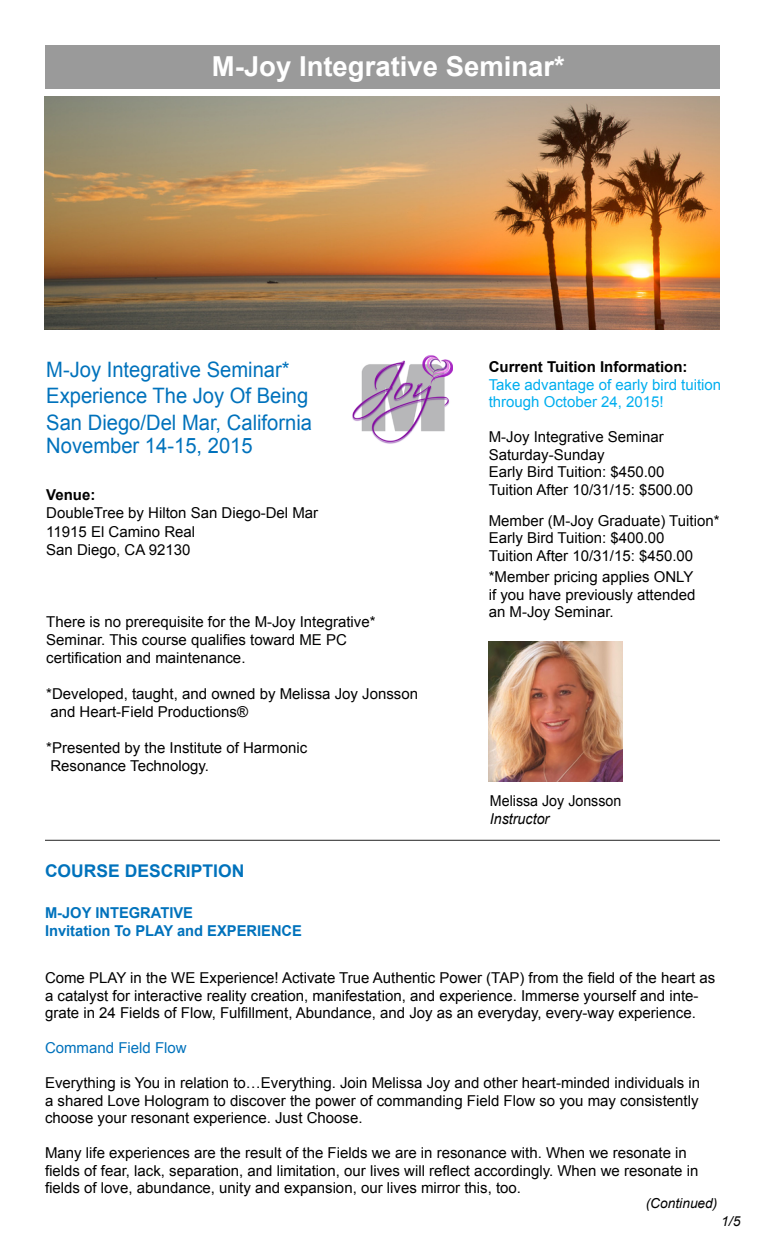
<style>
.page{position:relative;width:765px;height:1260px;background:#fff}
.page>*{position:absolute;margin:0;border:0;box-sizing:border-box;transform-origin:0 0}
.t1{font:700 27.5px "Arial";color:#fff}
.t2{font:21.25px/26.2px "Arial";color:#0072bc;scale:.95 1}
.t3{font:700 17.5px "Arial";color:#0072bc}
.t4{font:15px/17.5px "Arial";color:#000}
.t5{font:15px/17.5px "Arial";color:#00aeef}
.t6{font:700 15px/18px "Arial";color:#0072bc}
.t7{font:700 15px "Arial";color:#000}
.t8{font:15px "Arial";color:#000;scale:.95 1}
.t9{font:15px "Arial";color:#0072bc}
.t10{font:italic 15px "Arial";color:#000;scale:.95 1}
.t11{font:italic 13.75px "Arial";color:#000}
</style>
<div class="page">
<hr style="left:45px;top:840px;width:675px;height:1px;background:#000">
<div style="left:45px;top:45px;width:675px;height:43px;background:#9a9a9a"></div>
<img style="left:352px;top:355px;width:101px;height:89px">
<img style="left:489px;top:641px;width:134px;height:141px">
<img style="left:45px;top:96px;width:675px;height:233px">
<h1 class="t1" style="left:212px;top:48px;width:355px">M-Joy Integrative Seminar*</h1>
<h2 class="t2" style="left:46px;top:357px;width:281px">M-Joy Integrative Seminar*<br>Experience The Joy Of Being<br>San Diego/Del Mar, California</h2>
<h2 class="t2" style="left:46px;top:433px;width:219px">November 14-15, 2015</h2>
<p class="t7" style="left:46px;top:485px;width:51px">Venue:</p>
<p class="t4" style="left:46px;top:504px;width:274px;line-height:18.1px">DoubleTree by Hilton San Diego-Del Mar<br>11915 El Camino Real<br>San Diego, CA 92130</p>
<p class="t4" style="left:46px;top:613px;width:331px;line-height:18px">There is no prerequisite for the M-Joy Integrative*<br>Seminar. This course qualifies toward ME PC certification and maintenance.</p>
<p class="t4" style="left:46px;top:685px;width:373px;line-height:18px">*Developed, taught, and owned by Melissa Joy Jonsson and Heart-Field Productions®</p>
<p class="t4" style="left:46px;top:739px;width:262px;line-height:18px">*Presented by the Institute of Harmonic<br>Resonance Technology.</p>
<p class="t3" style="left:45px;top:859px;width:201px">COURSE DESCRIPTION</p>
<p class="t6" style="left:45px;top:905px;width:259px">M-JOY INTEGRATIVE<br>Invitation To PLAY and EXPERIENCE</p>
<p class="t7" style="left:489px;top:357px;width:200px">Current Tuition Information:</p>
<p class="t5" style="left:489px;top:376px;width:234px">Take advantage of early bird tuition through October 24, 2015!</p>
<p class="t4" style="left:489px;top:428px;width:206px">M-Joy Integrative Seminar<br>Saturday-Sunday<br>Early Bird Tuition: $450.00<br>Tuition After 10/31/15: $500.00</p>
<p class="t4" style="left:489px;top:512px;width:232px">Member (M-Joy Graduate) Tuition*<br>Early Bird Tuition: $400.00<br>Tuition After 10/31/15: $450.00</p>
<p class="t4" style="left:489px;top:568px;width:208px">*Member pricing applies ONLY if you have previously attended an M-Joy Seminar.</p>
<p class="t8" style="left:490px;top:791px;width:140px">Melissa Joy Jonsson</p>
<p class="t10" style="left:490px;top:809px;width:64px">Instructor</p>
<p class="t4" style="left:45px;top:969px;width:672px">Come PLAY in the WE Experience! Activate True Authentic Power (TAP) from the field of the heart as a catalyst for interactive reality creation, manifestation, and experience. Immerse yourself and inte&shy;grate in 24 Fields of Flow, Fulfillment, Abundance, and Joy as an everyday, every-way experience.</p>
<p class="t9" style="left:45px;top:1038px;width:143px">Command Field Flow</p>
<p class="t4" style="left:45px;top:1074px;width:657px;text-align:justify">Everything is You in relation to…Everything. Join Melissa Joy and other heart-minded individuals in a shared Love Hologram to discover the power of commanding Field Flow so you may consistently choose your resonant experience. Just Choose.</p>
<p class="t4" style="left:45px;top:1144px;width:655px">Many life experiences are the result of the Fields we are in resonance with. When we resonate in fields of fear, lack, separation, and limitation, our lives will reflect accordingly. When we resonate in fields of love, abundance, unity and expansion, our lives mirror this, too.</p>
<p class="t11" style="left:646px;top:1195px;width:73px">(Continued)</p>
<p class="t11" style="left:721px;top:1213px;width:21px">1/5</p>
</div>
